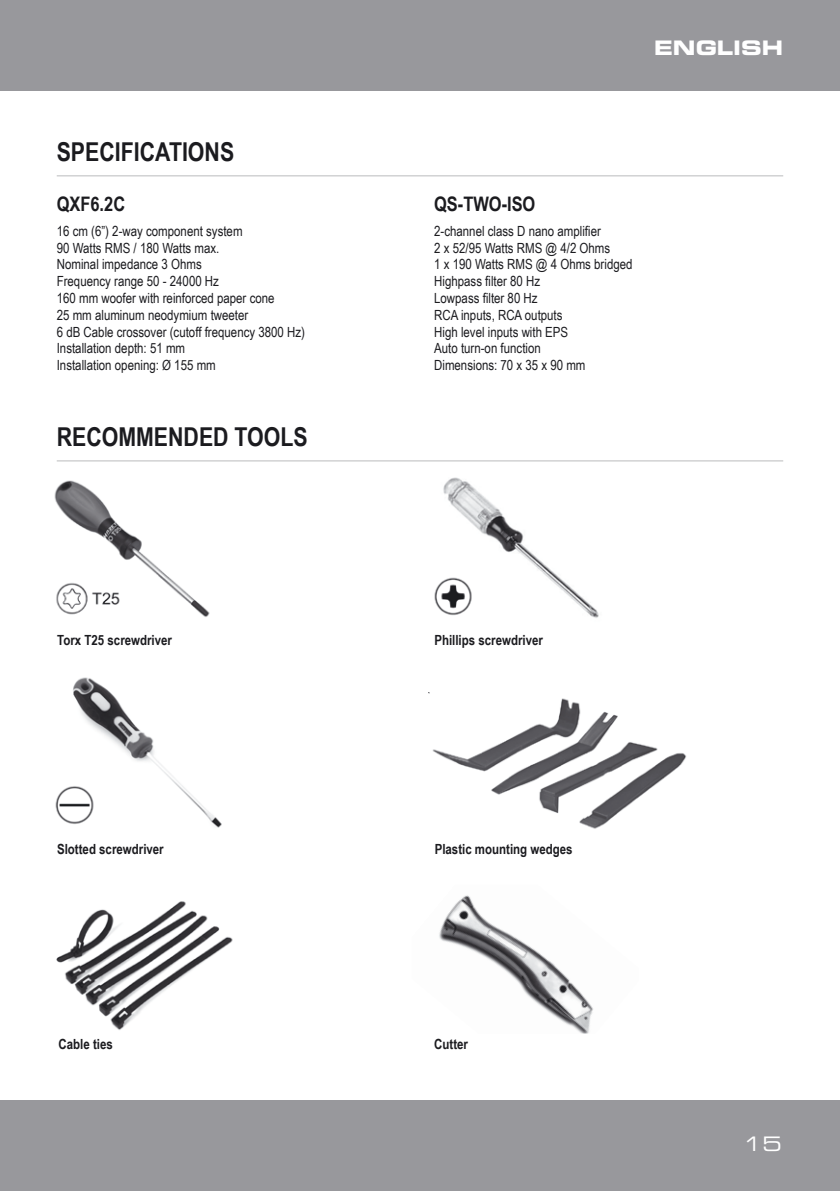
<style>
.page{position:relative;width:840px;height:1191px;background:#fff}
.page>*{position:absolute;margin:0;border:0;box-sizing:border-box;transform-origin:0 0}
.t1{font:700 26px "Arial Narrow";color:#1b1b1f}
.t2{font:700 20px "Arial Narrow";color:#1b1b1f}
.t3{font:20px "Eurostile Bold Extended Two";color:#fff}
.t4{font:20px "Eurostile Extended Two";color:#fff}
.t5{font:14px/16.8px "Arial Narrow";color:#1b1b1f}
.t6{font:700 14px "Arial Narrow";color:#1b1b1f}
</style>
<div class="page">
<div style="left:0;top:1100px;width:839px;height:91px;background:#98989c"></div>
<div style="left:0;top:0;width:839px;height:91px;background:#98989c"></div>
<img style="left:434px;top:477px;width:165px;height:141px">
<img style="left:55px;top:677px;width:167px;height:151px">
<img style="left:56px;top:901px;width:177px;height:129px">
<img style="left:428px;top:692px;width:259px;height:137px">
<hr style="left:57px;top:460px;width:725px;height:1px;background:#babbbd">
<hr style="left:57px;top:175px;width:725px;height:1px;background:#babbbd">
<img style="left:54px;top:480px;width:156px;height:137px">
<div style="left:161px;top:517px;width:60px;height:42px;background:#fff"></div>
<img style="left:439px;top:895px;width:154px;height:138px">
<h2 class="t3" style="left:653px;top:33px;width:130px">ENGLISH</h2>
<h1 class="t1" style="left:57px;top:132px;width:179px">SPECIFICATIONS</h1>
<h2 class="t2" style="left:57px;top:189px;width:70px">QXF6.2C</h2>
<h2 class="t2" style="left:434px;top:189px;width:103px">QS-TWO-ISO</h2>
<p class="t5" style="left:57px;top:222px;width:250px">16 cm (6”) 2-way component system<br>90 Watts RMS / 180 Watts max.<br>Nominal impedance 3 Ohms<br>Frequency range 50 - 24000 Hz<br>160 mm woofer with reinforced paper cone<br>25 mm aluminum neodymium tweeter<br>6 dB Cable crossover (cutoff frequency 3800 Hz)<br>Installation depth: 51 mm<br>Installation opening: Ø 155 mm</p>
<p class="t5" style="left:434px;top:222px;width:200px">2-channel class D nano amplifier<br>2 x 52/95 Watts RMS @ 4/2 Ohms<br>1 x 190 Watts RMS @ 4 Ohms bridged<br>Highpass filter 80 Hz<br>Lowpass filter 80 Hz<br>RCA inputs, RCA outputs<br>High level inputs with EPS<br>Auto turn-on function<br>Dimensions: 70 x 35 x 90 mm</p>
<h1 class="t1" style="left:57px;top:417px;width:252px">RECOMMENDED TOOLS</h1>
<p class="t6" style="left:57px;top:629px;width:116px">Torx T25 screwdriver</p>
<p class="t6" style="left:434px;top:630px;width:110px">Phillips screwdriver</p>
<p class="t6" style="left:57px;top:839px;width:108px">Slotted screwdriver</p>
<p class="t6" style="left:58px;top:1033px;width:56px">Cable ties</p>
<p class="t6" style="left:434px;top:838px;width:139px">Plastic mounting wedges</p>
<p class="t6" style="left:434px;top:1033px;width:35px">Cutter</p>
<h2 class="t4" style="left:742px;top:1130px;width:40px">15</h2>
</div>
